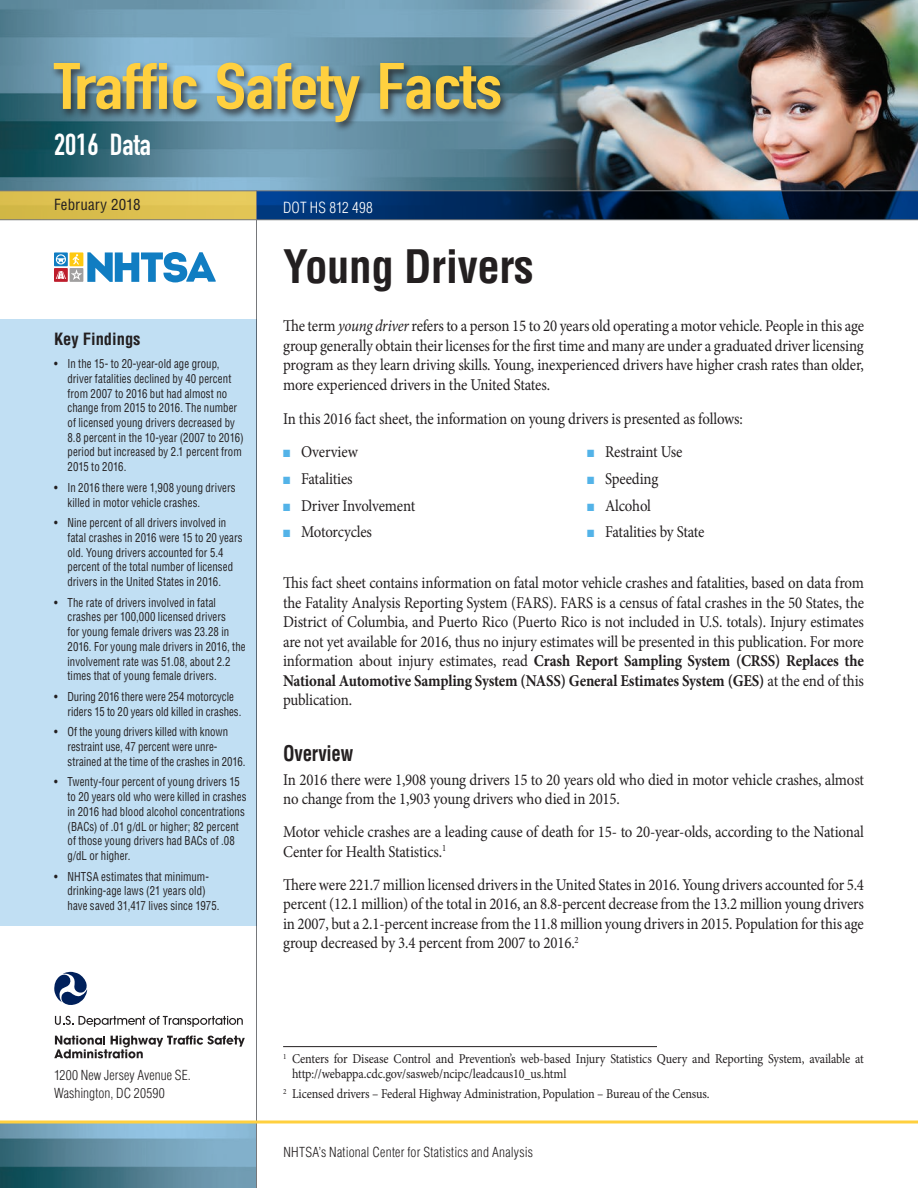
<style>
.page{position:relative;width:918px;height:1188px;background:#fff}
.page>*{position:absolute;margin:0;border:0;box-sizing:border-box;transform-origin:0 0}
.t1{font:64.5px "DIN Engschrift Std";letter-spacing:-.01em;color:#ffd03f;scale:1.2 1}
.t2{font:700 condensed 45px "Helvetica LT Std";letter-spacing:-.01em;color:#231f20}
.t3{font:30px "DIN Engschrift Std";color:#fff}
.HeadA{font:700 condensed 21px "Helvetica LT Std";letter-spacing:-.01em;color:#231f20;scale:.9 1}
.Body{font:16.5px/19.5px "Minion Pro";letter-spacing:-.01em;color:#231f20;text-align:justify;scale:.9 1}
.HeadA-2{font:16.5px/19.5px "Minion Pro";letter-spacing:-.01em;color:#231f20;text-align:justify;scale:.9 1}
.t4{font:700 condensed 16.5px "Helvetica LT Std";color:#231f20}
.t5{font:condensed 15px "Helvetica LT Std";letter-spacing:.01em;color:#231f20}
.t6{font:300 condensed 15px "Helvetica LT Std";letter-spacing:.005em;color:#fff}
.Footnote_-_with_line{font:13.5px/15px "Minion Pro";letter-spacing:-.015em;color:#231f20;scale:.9 1}
.t7{font:300 condensed 13.5px/18px "Helvetica LT Std";letter-spacing:.01em;color:#231f20}
.Footnote_-_no_line{font:13.5px "Minion Pro";letter-spacing:-.01em;color:#231f20;scale:.9 1}
.t8{font:condensed 12px/14.7px "Helvetica LT Std";letter-spacing:.005em;color:#231f20;scale:.9 1}
.s1{font-style:italic}
.s2{color:#53b3e8}
.s3{font-weight:700}
</style>
<div class="page">
<img style="left:0;top:0;width:918px;height:190px">
<img style="left:0;top:1124px;width:256px;height:64px">
<div style="left:50px;top:60px;width:460px;height:73px;background:#231f20;opacity:.75"></div>
<svg style="left:257px;top:191px;width:661px;height:28px;background:#012753"></svg>
<div style="left:0;top:191px;width:256px;height:29px;background:linear-gradient(to right,#d6ba49,#e7ca5b)"></div>
<hr style="left:0;top:219px;width:918px;height:1px;background:#76787b">
<hr style="left:0;top:190px;width:918px;height:1px;background:#76787b">
<hr style="left:256px;top:191px;width:1px;height:997px;background:#76787b">
<svg style="left:54px;top:252px;width:14px;height:14px"></svg>
<div style="left:54px;top:268px;width:14px;height:14px;background:#be1d2c"></div>
<svg style="left:56px;top:252px;width:160px;height:30px"></svg>
<svg style="left:54px;top:972px;width:34px;height:33px"></svg>
<svg style="left:55px;top:1016px;width:188px;height:11px"></svg>
<svg style="left:54px;top:1035px;width:191px;height:23px"></svg>
<svg style="left:0;top:1120px;width:918px;height:4px;background:#fad86c"></svg>
<div style="left:0;top:319px;width:256px;height:606px;background:#c1dff3"></div>
<hr style="left:283px;top:1046px;width:374px;height:1px;background:#231f20">
<h1 class="t1" style="left:54px;top:48px;width:375px">Traffic Safety Facts</h1>
<h3 class="t3" style="left:54px;top:127px;width:98px">2016 Data</h3>
<p class="t5" style="left:54px;top:195px;width:88px">February 2018</p>
<p class="t6" style="left:283px;top:198px;width:91px">DOT HS 812 498</p>
<h3 class="t4" style="left:54px;top:328px;width:88px">Key Findings</h3>
<p class="t8" style="left:68px;top:356px;width:197px;text-indent:-14px">• In the 15- to 20-year-old age group, driver fatalities declined by 40 percent from 2007 to 2016 but had almost no change from 2015 to 2016. The number of licensed young drivers decreased by 8.8 percent in the 10-year (2007 to 2016) period but increased by 2.1 percent from 2015 to 2016.</p>
<p class="t8" style="left:68px;top:480px;width:188px;text-indent:-14px">• In 2016 there were 1,908 young drivers killed in motor vehicle crashes.</p>
<p class="t8" style="left:68px;top:515px;width:196px;text-indent:-14px">• Nine percent of all drivers involved in fatal crashes in 2016 were 15 to 20 years old. Young drivers accounted for 5.4 percent of the total number of licensed drivers in the United States in 2016.</p>
<p class="t8" style="left:68px;top:595px;width:200px;text-indent:-14px">• The rate of drivers involved in fatal crashes per 100,000 licensed drivers<br>for young female drivers was 23.28 in 2016. For young male drivers in 2016, the involvement rate was 51.08, about 2.2 times that of young female drivers.</p>
<p class="t8" style="left:68px;top:689px;width:195px;text-indent:-14px">• During 2016 there were 254 motorcycle riders 15 to 20 years old killed in crashes.</p>
<p class="t8" style="left:68px;top:725px;width:199px;text-indent:-14px">• Of the young drivers killed with known restraint use, 47 percent were unre&shy;strained at the time of the crashes in 2016.</p>
<p class="t8" style="left:68px;top:775px;width:200px;text-indent:-14px">• Twenty-four percent of young drivers 15 to 20 years old who were killed in crashes in 2016 had blood alcohol concentrations (BACs) of .01 g/dL or higher; 82 percent of those young drivers had BACs of .08 g/dL or higher.</p>
<p class="t8" style="left:68px;top:869px;width:170px;text-indent:-14px">• NHTSA estimates that minimum&shy;drinking-age laws (21 years old) have saved 31,417 lives since 1975.</p>
<p class="t2" style="left:283px;top:239px;width:252px">Young Drivers</p>
<p class="Body" style="left:283px;top:316px;width:647px">The term <span class="s1">young driver</span> refers to a person 15 to 20 years old operating a motor vehicle. People in this age group generally obtain their licenses for the first time and many are under a graduated driver licensing program as they learn driving skills. Young, inexperienced drivers have higher crash rates than older, more experienced drivers in the United States.</p>
<p class="Body" style="left:283px;top:409px;width:512px">In this 2016 fact sheet, the information on young drivers is presented as follows:</p>
<p class="HeadA-2" style="left:283px;top:442px;width:85px"><span class="s2">■</span> Overview</p>
<p class="HeadA-2" style="left:283px;top:469px;width:79px"><span class="s2">■</span> Fatalities</p>
<p class="HeadA-2" style="left:283px;top:496px;width:148px"><span class="s2">■</span> Driver Involvement</p>
<p class="HeadA-2" style="left:283px;top:522px;width:100px"><span class="s2">■</span> Motorcycles</p>
<p class="HeadA-2" style="left:587px;top:442px;width:108px"><span class="s2">■</span> Restraint Use</p>
<p class="HeadA-2" style="left:587px;top:469px;width:81px"><span class="s2">■</span> Speeding</p>
<p class="HeadA-2" style="left:587px;top:496px;width:73px"><span class="s2">■</span> Alcohol</p>
<p class="HeadA-2" style="left:587px;top:522px;width:132px"><span class="s2">■</span> Fatalities by State</p>
<p class="HeadA-2" style="left:283px;top:573px;width:647px">This fact sheet contains information on fatal motor vehicle crashes and fatalities, based on data from the Fatality Analysis Reporting System (FARS). FARS is a census of fatal crashes in the 50 States, the District of Columbia, and Puerto Rico (Puerto Rico is not included in U.S. totals). Injury estimates are not yet available for 2016, thus no injury estimates will be presented in this publication. For more information about injury estimates, read <span class="s3">Crash Report Sampling System (CRSS) Replaces the National Automotive Sampling System (NASS) General Estimates System (GES)</span> at the end of this publication.</p>
<p class="HeadA" style="left:283px;top:740px;width:80px">Overview</p>
<p class="Body" style="left:283px;top:770px;width:647px">In 2016 there were 1,908 young drivers 15 to 20 years old who died in motor vehicle crashes, almost no change from the 1,903 young drivers who died in 2015.</p>
<p class="Body" style="left:283px;top:822px;width:647px">Motor vehicle crashes are a leading cause of death for 15- to 20-year-olds, according to the National<br>Center for Health Statistics.<sup>1</sup></p>
<p class="Body" style="left:283px;top:875px;width:647px">There were 221.7 million licensed drivers in the United States in 2016. Young drivers accounted for 5.4 percent (12.1 million) of the total in 2016, an 8.8-percent decrease from the 13.2 million young drivers in 2007, but a 2.1-percent increase from the 11.8 million young drivers in 2015. Population for this age group decreased by 3.4 percent from 2007 to 2016.<sup>2</sup></p>
<p class="t7" style="left:54px;top:1066px;width:138px">1200 New Jersey Avenue SE.<br>Washington, DC 20590</p>
<p class="Footnote_-_with_line" style="left:292px;top:1052px;width:637px;text-indent:-9px"><sup>1</sup> Centers for Disease Control and Prevention’s web-based Injury Statistics Query and Reporting System, available at http://webappa.cdc.gov/sasweb/ncipc/leadcaus10_us.html</p>
<p class="Footnote_-_no_line" style="left:283px;top:1085px;width:475px"><sup>2</sup> Licensed drivers – Federal Highway Administration, Population – Bureau of the Census.</p>
<p class="t7" style="left:284px;top:1143px;width:251px">NHTSA’s National Center for Statistics and Analysis</p>
</div>
